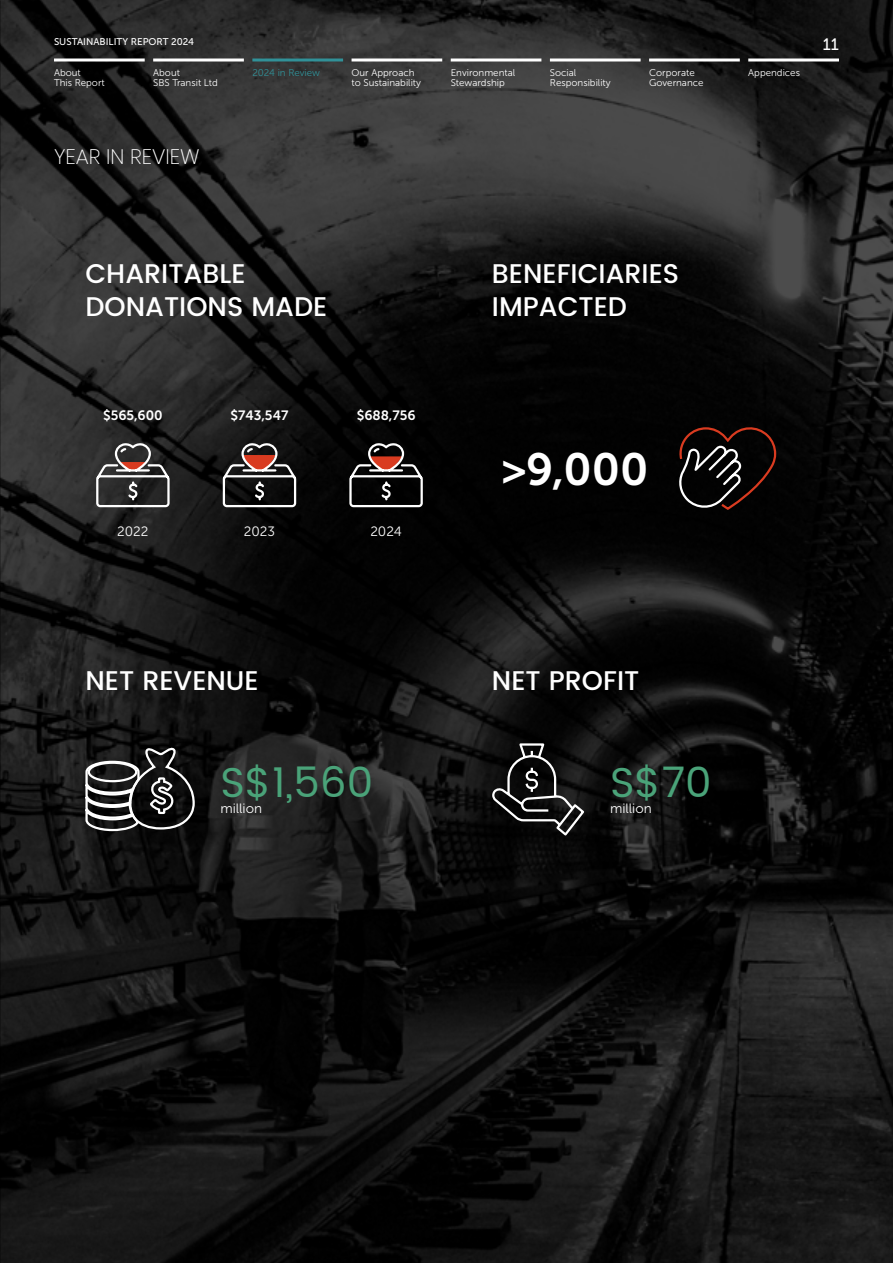
<style>
.page{position:relative;width:893px;height:1263px;background:#fff}
.page>*{position:absolute;margin:0;border:0;box-sizing:border-box;transform-origin:0 0}
.t1{font:45px "Museo Sans 700";color:#fff}
.t2{font:41.7px "Poppins";color:#4aa379}
.t3{font:500 27px/32.4px "Poppins";color:#fff}
.t4{font:200 21px "Poppins";color:#fff}
.t5{font:16.5px "Museo Sans 500";color:#fff}
.t6{font:13.5px "Museo Sans 300";color:#fff}
.t7{font:13.5px "Museo Sans 700";color:#fff}
.t8{font:9.75px/10.5px "Museo Sans 300";color:#fff}
.t9{font:9.75px "Museo Sans 500";color:#fff}
.t10{font:9.75px "Museo Sans 300";color:#319198}
</style>
<div class="page">
<img style="left:0;top:0;width:893px;height:1263px">
<svg style="left:95px;top:442px;width:76px;height:66px;background:#524e4d"></svg>
<svg style="left:348px;top:442px;width:76px;height:66px;background:#3b3331"></svg>
<svg style="left:221px;top:442px;width:77px;height:66px;background:#463c3a"></svg>
<svg style="left:678px;top:423px;width:99px;height:89px;background:#211817"></svg>
<svg style="left:84px;top:743px;width:112px;height:126px;background:#303030"></svg>
<svg style="left:490px;top:742px;width:96px;height:96px;background:#272727"></svg>
<hr style="left:54px;top:59px;width:91px;height:3px;background:#fff">
<hr style="left:748px;top:59px;width:91px;height:3px;background:#fff">
<hr style="left:153px;top:59px;width:91px;height:3px;background:#fff">
<hr style="left:252px;top:59px;width:91px;height:3px;background:#319198">
<hr style="left:352px;top:59px;width:90px;height:3px;background:#fff">
<hr style="left:451px;top:59px;width:90px;height:3px;background:#fff">
<hr style="left:550px;top:59px;width:91px;height:3px;background:#fff">
<hr style="left:649px;top:59px;width:91px;height:3px;background:#fff">
<p class="t9" style="left:54px;top:37px;width:142px">SUSTAINABILITY REPORT 2024</p>
<p class="t8" style="left:153px;top:67px;width:66px">About<br>SBS Transit Ltd</p>
<p class="t8" style="left:649px;top:67px;width:56px">Corporate<br>Governance</p>
<p class="t10" style="left:252px;top:67px;width:69px">2024 in Review</p>
<p class="t8" style="left:352px;top:67px;width:71px">Our Approach to Sustainability</p>
<p class="t8" style="left:451px;top:67px;width:66px">Environmental<br>Stewardship</p>
<p class="t8" style="left:550px;top:67px;width:62px">Social<br>Responsibility</p>
<p class="t8" style="left:54px;top:67px;width:28px">About</p>
<p class="t8" style="left:748px;top:67px;width:53px">Appendices</p>
<p class="t8" style="left:54px;top:78px;width:52px">This Report</p>
<h3 class="t5" style="left:823px;top:36px;width:18px">11</h3>
<h3 class="t4" style="left:54px;top:144px;width:147px">YEAR IN REVIEW</h3>
<h3 class="t3" style="left:85px;top:258px;width:243px">CHARITABLE<br>DONATIONS MADE</h3>
<h3 class="t3" style="left:492px;top:258px;width:189px">BENEFICIARIES<br>IMPACTED</h3>
<h3 class="t7" style="left:103px;top:408px;width:61px">$565,600</h3>
<h3 class="t7" style="left:231px;top:408px;width:59px">$743,547</h3>
<h3 class="t7" style="left:357px;top:408px;width:60px">$688,756</h3>
<h1 class="t1" style="left:501px;top:445px;width:149px">&gt;9,000</h1>
<h3 class="t6" style="left:117px;top:524px;width:33px">2022</h3>
<h3 class="t6" style="left:244px;top:524px;width:33px">2023</h3>
<h3 class="t6" style="left:370px;top:524px;width:33px">2024</h3>
<h3 class="t3" style="left:85px;top:665px;width:175px">NET REVENUE</h3>
<h3 class="t3" style="left:492px;top:665px;width:149px">NET PROFIT</h3>
<h2 class="t2" style="left:220px;top:752px;width:154px">S$1,560</h2>
<h2 class="t2" style="left:610px;top:752px;width:103px">S$70</h2>
<h3 class="t6" style="left:220px;top:801px;width:43px">million</h3>
<h3 class="t6" style="left:610px;top:801px;width:43px">million</h3>
</div>
